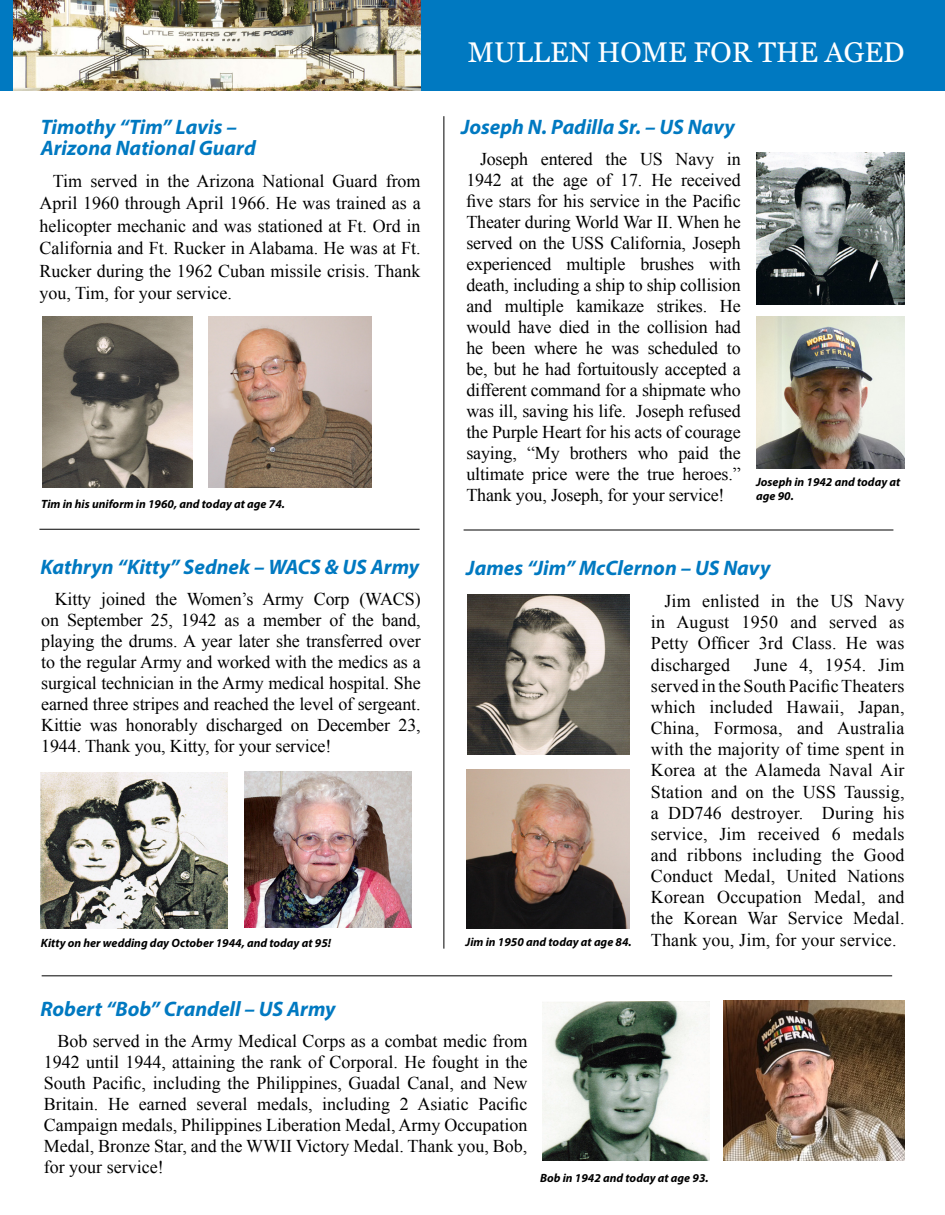
<style>
.page{position:relative;width:945px;height:1215px;background:#fff}
.page>*{position:absolute;margin:0;border:0;box-sizing:border-box;transform-origin:0 0}
.t1{font:28.5px "Georgia";color:#fff}
.Call_Out_Box_Text{font:italic 700 21px "Myriad Pro";color:#0079c1}
.t2{font:18px/21px "Times New Roman";color:#000;text-align:justify}
.t3{font:italic 700 12px/14.4px "Myriad Pro";color:#000}
</style>
<div class="page">
<div style="left:0;top:0;width:14px;height:91px;background:#0079c1"></div>
<div style="left:421px;top:0;width:524px;height:91px;background:#0079c1"></div>
<img style="left:14px;top:0;width:407px;height:91px">
<hr style="left:39px;top:529px;width:381px;height:1px;background:#000">
<hr style="left:42px;top:975px;width:850px;height:1px;background:#000">
<hr style="left:464px;top:530px;width:429px;height:1px;background:#000">
<hr style="left:444px;top:116px;width:1px;height:833px;background:#000">
<img style="left:42px;top:316px;width:150px;height:171px">
<img style="left:723px;top:1000px;width:181px;height:161px">
<img style="left:467px;top:595px;width:162px;height:159px">
<img style="left:756px;top:152px;width:148px;height:152px">
<img style="left:467px;top:769px;width:162px;height:159px">
<img style="left:756px;top:316px;width:148px;height:152px">
<img style="left:40px;top:773px;width:187px;height:155px">
<img style="left:244px;top:772px;width:168px;height:155px">
<img style="left:209px;top:316px;width:163px;height:171px">
<img style="left:542px;top:1001px;width:167px;height:160px">
<p class="t1" style="left:468px;top:36px;width:438px">MULLEN HOME FOR THE AGED</p>
<p class="Call_Out_Box_Text" style="left:41px;top:114px;width:198px">Timothy “Tim” Lavis –</p>
<p class="Call_Out_Box_Text" style="left:461px;top:114px;width:275px">Joseph N. Padilla Sr. – US Navy</p>
<p class="Call_Out_Box_Text" style="left:41px;top:135px;width:217px">Arizona National Guard</p>
<p class="t2" style="left:466px;top:148px;width:276px;text-indent:14px">Joseph entered the US Navy in 1942 at the age of 17. He received five stars for his service in the Pacific Theater during World War II. When he served on the USS California, Joseph experienced multiple brushes with death, including a ship to ship collision and multiple kamikaze strikes. He would have died in the collision had he been where he was scheduled to be, but he had fortuitously accepted a different command for a shipmate who was ill, saving his life. Joseph refused the Purple Heart for his acts of courage saying, “My brothers who paid the ultimate price were the true heroes.” Thank you, Joseph, for your service!</p>
<p class="t2" style="left:39px;top:169px;width:383px;line-height:22.5px;text-indent:14px">Tim served in the Arizona National Guard from April 1960 through April 1966. He was trained as a helicopter mechanic and was stationed at Ft. Ord in California and Ft. Rucker in Alabama. He was at Ft.<br>Rucker during the 1962 Cuban missile crisis. Thank you, Tim, for your service.</p>
<p class="t3" style="left:41px;top:496px;width:245px">Tim in his uniform in 1960, and today at age 74.</p>
<p class="t3" style="left:756px;top:474px;width:146px">Joseph in 1942 and today at age 90.</p>
<p class="Call_Out_Box_Text" style="left:40px;top:553px;width:380px">Kathryn “Kitty” Sednek – WACS &amp; US Army</p>
<p class="Call_Out_Box_Text" style="left:466px;top:554px;width:306px">James “Jim” McClernon – US Navy</p>
<p class="t2" style="left:41px;top:588px;width:381px;text-indent:14px">Kitty joined the Women’s Army Corp (WACS) on September 25, 1942 as a member of the band, playing the drums. A year later she transferred over to the regular Army and worked with the medics as a surgical technician in the Army medical hospital. She earned three stripes and reached the level of sergeant.<br>Kittie was honorably discharged on December 23, 1944. Thank you, Kitty, for your service!</p>
<p class="t3" style="left:41px;top:935px;width:292px">Kitty on her wedding day October 1944, and today at 95!</p>
<p class="Call_Out_Box_Text" style="left:40px;top:995px;width:297px">Robert “Bob” Crandell – US Army</p>
<p class="t3" style="left:466px;top:935px;width:168px">Jim in 1950 and today at age 84.</p>
<p class="t2" style="left:651px;top:590px;width:255px;text-indent:14px">Jim enlisted in the US Navy in August 1950 and served as Petty Officer 3rd Class. He was discharged</p>
<p class="t2" style="left:651px;top:654px;width:255px;text-indent:103px">June 4, 1954. Jim served in the South Pacific Theaters which included Hawaii, Japan, China, Formosa, and Australia with the majority of time spent in Korea at the Alameda Naval Air Station and on the USS Taussig, a DD746 destroyer. During his service, Jim received 6 medals and ribbons including the Good Conduct Medal, United Nations Korean Occupation Medal, and the Korean War Service Medal.<br>Thank you, Jim, for your service.</p>
<p class="t2" style="left:44px;top:1031px;width:485px;text-indent:14px">Bob served in the Army Medical Corps as a combat medic from 1942 until 1944, attaining the rank of Corporal. He fought in the South Pacific, including the Philippines, Guadal Canal, and New Britain. He earned several medals, including 2 Asiatic Pacific Campaign medals, Philippines Liberation Medal, Army Occupation Medal, Bronze Star, and the WWII Victory Medal. Thank you, Bob, for your service!</p>
<p class="t3" style="left:540px;top:1171px;width:170px">Bob in 1942 and today at age 93.</p>
</div>
